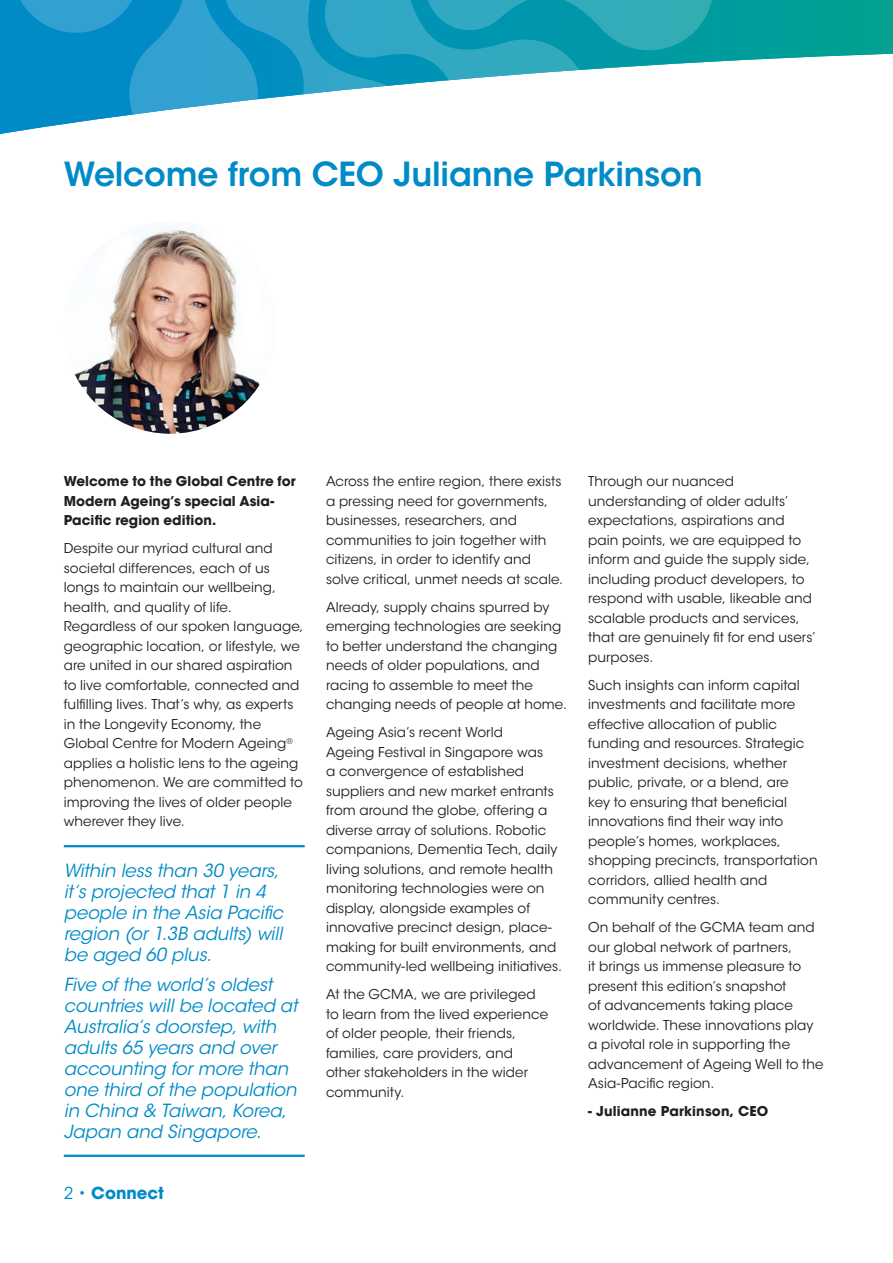
<style>
.page{position:relative;width:893px;height:1263px;background:#fff}
.page>*{position:absolute;margin:0;border:0;box-sizing:border-box;transform-origin:0 0}
.t1{font:600 33px "ITC Avant Garde Std";letter-spacing:-.005em;color:#008bc7}
.t2{font:italic 18px/21px "ITC Avant Garde Std";letter-spacing:-.005em;color:#008bc7}
.t3{font:700 16.5px "ITC Avant Garde Std";color:#008bc7}
.t4{font:13.5px/19.5px "ITC Avant Garde Std";letter-spacing:.005em;color:#231f20}
.t5{font:700 13.5px/19.5px "ITC Avant Garde Std";letter-spacing:.005em;color:#231f20}
.s1{font-weight:400}
</style>
<div class="page">
<svg style="left:762px;top:0;width:131px;height:60px;background:#0fa59b"></svg>
<svg style="left:0;top:0;width:762px;height:134px"></svg>
<hr style="left:64px;top:845px;width:241px;height:2px;background:#008bc7">
<hr style="left:64px;top:1154px;width:241px;height:3px;background:#008bc7">
<img style="left:64px;top:221px;width:212px;height:213px;border-radius:106px">
<h1 class="t1" style="left:64px;top:153px;width:640px">Welcome from CEO Julianne Parkinson</h1>
<p class="t5" style="left:64px;top:471px;width:233px">Welcome to the Global Centre for<br>Modern Ageing’s special Asia-<br>Pacific region edition.</p>
<p class="t4" style="left:64px;top:539px;width:241px">Despite our myriad cultural and societal differences, each of us longs to maintain our wellbeing, health, and quality of life.<br>Regardless of our spoken language, geographic location, or lifestyle, we are united in our shared aspiration to live comfortable, connected and fulfilling lives. That’s why, as experts in the Longevity Economy, the Global Centre for Modern Ageing<sup>® </sup>applies a holistic lens to the ageing phenomenon. We are committed to improving the lives of older people wherever they live.</p>
<h2 class="t2" style="left:64px;top:860px;width:221px">Within less than 30 years, it’s projected that 1 in 4 people in the Asia Pacific region (or 1.3B adults) will be aged 60 plus.</h2>
<h2 class="t2" style="left:64px;top:974px;width:235px">Five of the world’s oldest countries will be located at<br>Australia’s doorstep, with adults 65 years and over accounting for more than one third of the population in China &amp; Taiwan, Korea,<br>Japan and Singapore.</h2>
<p class="t3" style="left:64px;top:1182px;width:102px"><span class="s1">2 •</span> Connect</p>
<p class="t4" style="left:326px;top:472px;width:239px">Across the entire region, there exists a pressing need for governments, businesses, researchers, and communities to join together with citizens, in order to identify and solve critical, unmet needs at scale.</p>
<p class="t4" style="left:326px;top:597px;width:242px">Already, supply chains spurred by emerging technologies are seeking to better understand the changing needs of older populations, and racing to assemble to meet the changing needs of people at home.</p>
<p class="t4" style="left:326px;top:723px;width:237px">Ageing Asia’s recent World<br>Ageing Festival in Singapore was<br>a convergence of established suppliers and new market entrants from around the globe, offering a diverse array of solutions. Robotic companions, Dementia Tech, daily living solutions, and remote health monitoring technologies were on display, alongside examples of innovative precinct design, place&shy;making for built environments, and community-led wellbeing initiatives.</p>
<p class="t4" style="left:326px;top:985px;width:224px">At the GCMA, we are privileged to learn from the lived experience of older people, their friends, families, care providers, and other stakeholders in the wider community.</p>
<p class="t4" style="left:588px;top:472px;width:229px">Through our nuanced understanding of older adults’ expectations, aspirations and pain points, we are equipped to inform and guide the supply side, including product developers, to respond with usable, likeable and scalable products and services, that are genuinely fit for end users’ purposes.</p>
<p class="t4" style="left:588px;top:675px;width:231px">Such insights can inform capital investments and facilitate more effective allocation of public funding and resources. Strategic investment decisions, whether public, private, or a blend, are<br>key to ensuring that beneficial innovations find their way into people’s homes, workplaces, shopping precincts, transportation corridors, allied health and community centres.</p>
<p class="t4" style="left:588px;top:917px;width:237px">On behalf of the GCMA team and our global network of partners,<br>it brings us immense pleasure to present this edition’s snapshot<br>of advancements taking place worldwide. These innovations play a pivotal role in supporting the advancement of Ageing Well to the<br>Asia-Pacific region.</p>
<p class="t5" style="left:588px;top:1101px;width:182px">- Julianne Parkinson, CEO</p>
</div>
